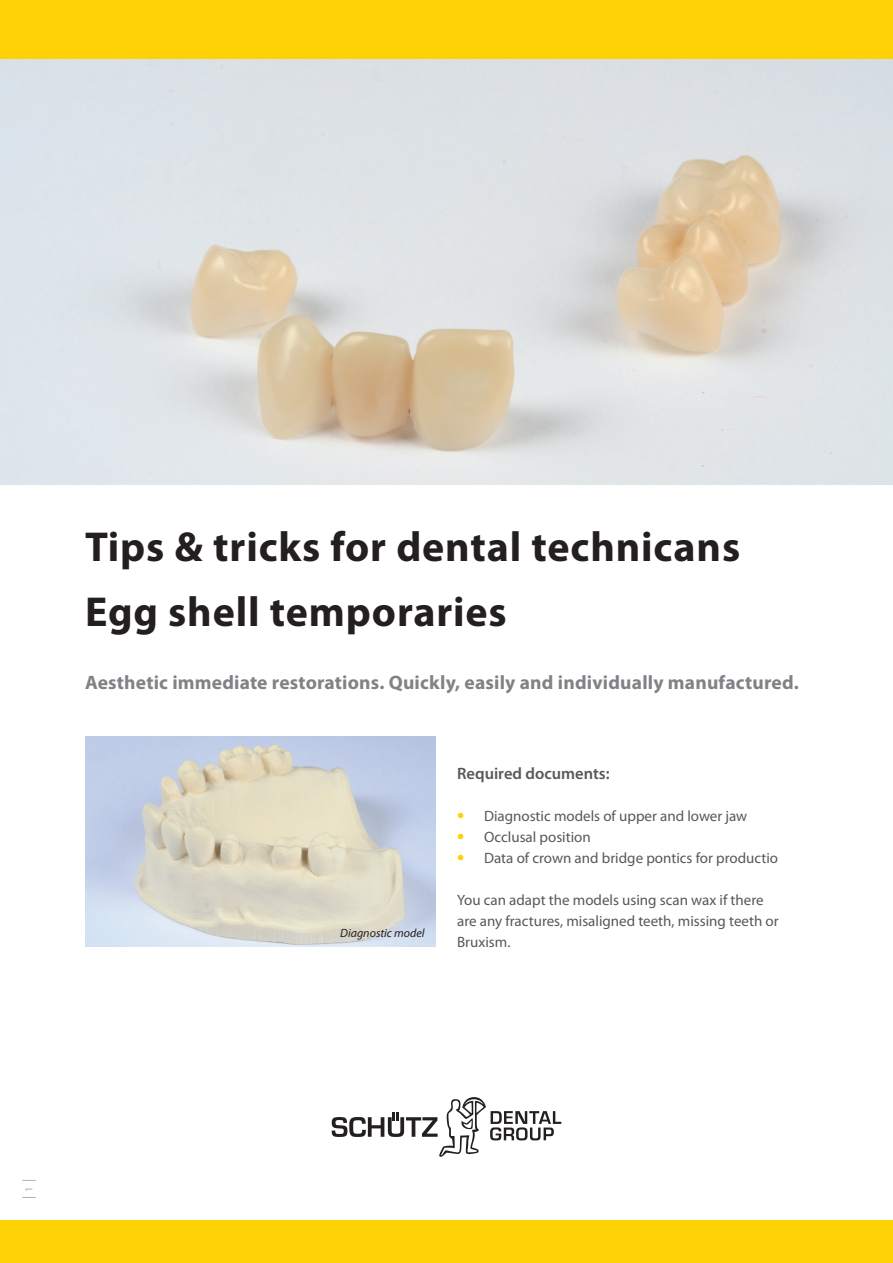
<style>
.page{position:relative;width:893px;height:1263px;background:#fff}
.page>*{position:absolute;margin:0;border:0;box-sizing:border-box;transform-origin:0 0}
.Broschürentitel{font:700 42px "Myriad Pro";letter-spacing:.02em;color:#231f20}
.Broschürenuntertitel{font:700 19.5px "Myriad Pro";letter-spacing:.01em;color:#808285}
.Fließtext_ohne_Flatt{font:600 16.5px "Myriad Pro";color:#57585a}
.Fließtext_ohne_Flatt-2{font:15px/21px "Myriad Pro";color:#57585a}
.t1{font:13.5px "Myriad Pro";color:#a8a9ad}
.Bildunterschrift_sch{font:italic 12px "Myriad Pro";color:#231f20}
.s1{font-weight:700;font-size:21px;color:#fed105}
.s2{font-size:10.5px}
</style>
<div class="page">
<div style="left:0;top:1220px;width:893px;height:43px;background:#fed105"></div>
<div style="left:0;top:0;width:893px;height:64px;background:#fed105"></div>
<svg style="left:332px;top:1097px;width:229px;height:60px"></svg>
<img style="left:0;top:60px;width:893px;height:425px">
<img style="left:85px;top:737px;width:351px;height:210px">
<p class="Broschürentitel" style="left:85px;top:519px;width:657px">Tips &amp; tricks for dental technicans</p>
<p class="Broschürentitel" style="left:85px;top:584px;width:423px">Egg shell temporaries</p>
<p class="Broschürenuntertitel" style="left:85px;top:669px;width:715px">Aesthetic immediate restorations. Quickly, easily and individually manufactured.</p>
<p class="Bildunterschrift_sch" style="left:340px;top:926px;width:86px">Diagnostic model</p>
<p class="Fließtext_ohne_Flatt" style="left:457px;top:763px;width:154px">Required documents:</p>
<p class="Fließtext_ohne_Flatt-2" style="left:457px;top:805px;width:292px"><span class="s1">•</span> Diagnostic models of upper and lower jaw</p>
<p class="Fließtext_ohne_Flatt-2" style="left:457px;top:826px;width:135px"><span class="s1">•</span> Occlusal position</p>
<p class="Fließtext_ohne_Flatt-2" style="left:457px;top:847px;width:322px"><span class="s1">•</span> Data of crown and bridge pontics for productio</p>
<p class="Fließtext_ohne_Flatt-2" style="left:457px;top:889px;width:323px">You can adapt the models using scan wax if there are any fractures, misaligned teeth, missing teeth or<br>Bruxism.</p>
<p class="t1" style="left:20px;top:1199px;width:22px;rotate:-90deg">| <span class="s2">1</span> |</p>
</div>
